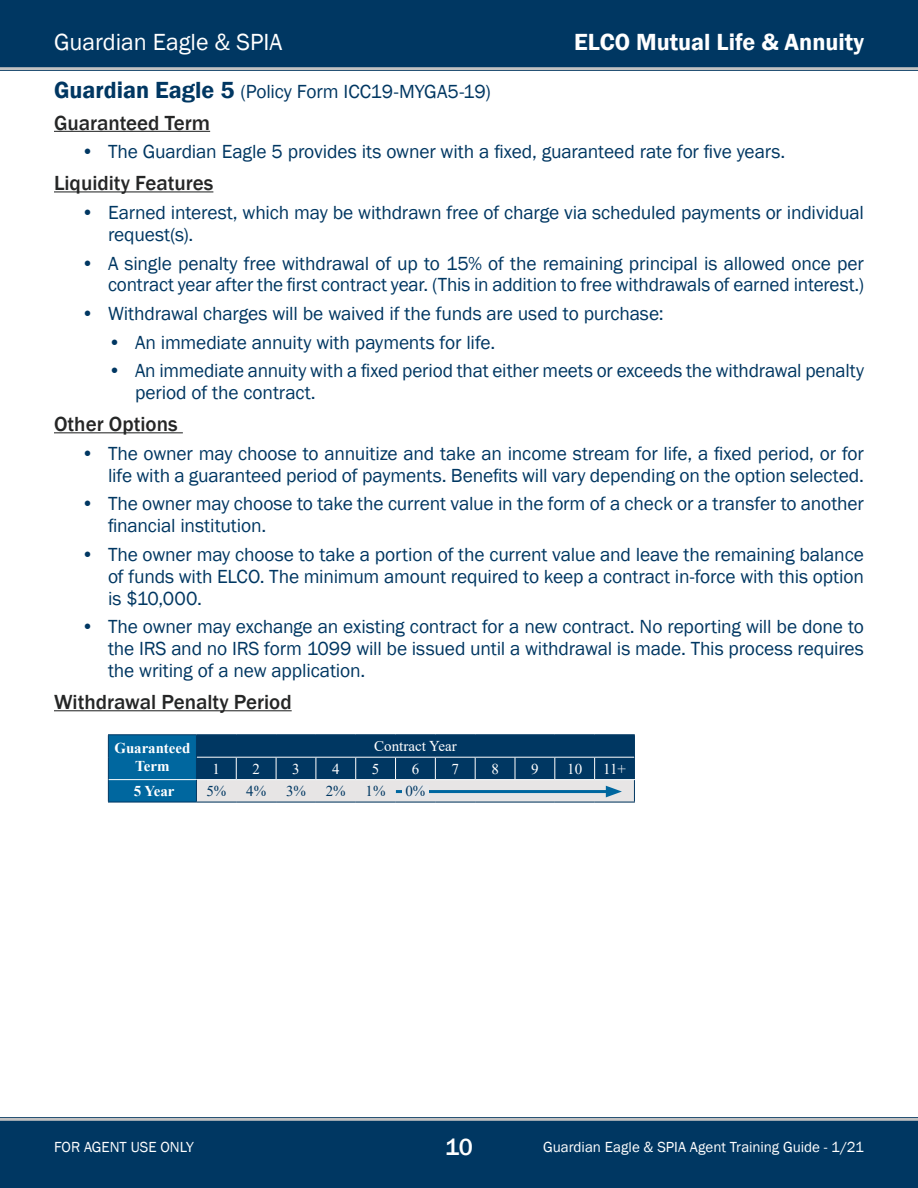
<style>
.page{position:relative;width:918px;height:1188px;background:#fff}
.page>*{position:absolute;margin:0;border:0;box-sizing:border-box;transform-origin:0 0}
.t1{font:600 24px "Franklin Gothic";color:#fff}
.t2{font:24px "Franklin Gothic";color:#fff}
.t3{font:500 24px "Franklin Gothic";color:#fff}
.H5_B{font:500 21px "Franklin Gothic";color:#252626}
.H4_B{font:19.5px/21.9px "Franklin Gothic";letter-spacing:-.01em;color:#003762}
.t4{font:15px "Franklin Gothic";color:#fff}
.Paragraph_1{font:15px "Times New Roman";color:#fff}
.Paragraph_1-2{font:700 15px/18px "Times New Roman";color:#fff;text-align:center}
.Paragraph_1-3{font:15px "Times New Roman";color:#003762}
.s1{font-weight:600;font-size:24px}
</style>
<div class="page">
<div style="left:0;top:1118px;width:918px;height:70px;background:#003762"></div>
<div style="left:0;top:0;width:918px;height:70px;background:#003762"></div>
<hr style="left:0;top:67px;width:918px;height:3px;background:#c1c1c1">
<hr style="left:0;top:1118px;width:918px;height:3px;background:#c1c1c1">
<hr style="left:54px;top:131px;width:156px;height:1px;background:#252626">
<hr style="left:54px;top:191px;width:159px;height:1px;background:#252626">
<hr style="left:54px;top:432px;width:129px;height:1px;background:#252626">
<hr style="left:54px;top:710px;width:238px;height:1px;background:#252626">
<hr style="left:196px;top:734px;width:40px;height:1px;background:#003762">
<hr style="left:236px;top:734px;width:40px;height:1px;background:#003762">
<hr style="left:276px;top:734px;width:40px;height:1px;background:#003762">
<hr style="left:316px;top:734px;width:40px;height:1px;background:#003762">
<hr style="left:356px;top:734px;width:40px;height:1px;background:#003762">
<hr style="left:396px;top:734px;width:39px;height:1px;background:#003762">
<hr style="left:435px;top:734px;width:40px;height:1px;background:#003762">
<hr style="left:475px;top:734px;width:40px;height:1px;background:#003762">
<hr style="left:515px;top:734px;width:40px;height:1px;background:#003762">
<hr style="left:555px;top:734px;width:40px;height:1px;background:#003762">
<hr style="left:595px;top:734px;width:40px;height:1px;background:#003762">
<hr style="left:108px;top:734px;width:88px;height:1px;background:#003762">
<hr style="left:196px;top:802px;width:40px;height:1px;background:#003762">
<hr style="left:236px;top:802px;width:40px;height:1px;background:#003762">
<hr style="left:276px;top:802px;width:40px;height:1px;background:#003762">
<hr style="left:316px;top:802px;width:40px;height:1px;background:#003762">
<hr style="left:356px;top:802px;width:40px;height:1px;background:#003762">
<hr style="left:396px;top:802px;width:39px;height:1px;background:#003762">
<hr style="left:435px;top:802px;width:40px;height:1px;background:#003762">
<hr style="left:475px;top:802px;width:40px;height:1px;background:#003762">
<hr style="left:515px;top:802px;width:40px;height:1px;background:#003762">
<hr style="left:555px;top:802px;width:40px;height:1px;background:#003762">
<hr style="left:595px;top:802px;width:40px;height:1px;background:#003762">
<svg style="left:108px;top:735px;width:527px;height:67px;background:#3f7091"></svg>
<hr style="left:108px;top:802px;width:88px;height:1px;background:#003762">
<div style="left:402px;top:786px;width:27px;height:13px;background:#e6e7e9"></div>
<p class="t2" style="left:54px;top:27px;width:230px">Guardian Eagle &amp; SPIA</p>
<p class="t1" style="left:574px;top:27px;width:291px">ELCO Mutual Life &amp; Annuity</p>
<p class="H4_B" style="left:54px;top:81px;width:438px"><span class="s1">Guardian Eagle 5</span> (Policy Form ICC19-MYGA5-19)</p>
<p class="H5_B" style="left:54px;top:110px;width:158px">Guaranteed Term</p>
<p class="H4_B" style="left:81px;top:141px;width:706px">• The Guardian Eagle 5 provides its owner with a fixed, guaranteed rate for five years.</p>
<p class="H5_B" style="left:54px;top:170px;width:161px">Liquidity Features</p>
<p class="H4_B" style="left:108px;top:202px;width:758px;text-indent:-27px">• Earned interest, which may be withdrawn free of charge via scheduled payments or individual request(s).</p>
<p class="H4_B" style="left:81px;top:253px;width:785px;text-align:right">• A single penalty free withdrawal of up to 15% of the remaining principal is allowed once per contract year after the first contract year. (This in addition to free withdrawals of earned interest.)</p>
<p class="H4_B" style="left:81px;top:303px;width:584px">• Withdrawal charges will be waived if the funds are used to purchase:</p>
<p class="H4_B" style="left:108px;top:332px;width:389px">• An immediate annuity with payments for life.</p>
<p class="H4_B" style="left:135px;top:360px;width:731px;text-indent:-27px">• An immediate annuity with a fixed period that either meets or exceeds the withdrawal penalty period of the contract.</p>
<p class="H5_B" style="left:54px;top:411px;width:125px">Other Options</p>
<p class="H4_B" style="left:81px;top:443px;width:784px;text-align:right">• The owner may choose to annuitize and take an income stream for life, a fixed period, or for life with a guaranteed period of payments. Benefits will vary depending on the option selected.</p>
<p class="H4_B" style="left:108px;top:493px;width:758px;text-indent:-27px">• The owner may choose to take the current value in the form of a check or a transfer to another financial institution.</p>
<p class="H4_B" style="left:108px;top:544px;width:757px;text-align:justify;text-indent:-27px">• The owner may choose to take a portion of the current value and leave the remaining balance of funds with ELCO. The minimum amount required to keep a contract in-force with this option is $10,000.</p>
<p class="H4_B" style="left:108px;top:616px;width:758px;text-align:justify;text-indent:-27px">• The owner may exchange an existing contract for a new contract. No reporting will be done to the IRS and no IRS form 1099 will be issued until a withdrawal is made. This process requires the writing of a new application.</p>
<p class="H5_B" style="left:54px;top:689px;width:239px">Withdrawal Penalty Period</p>
<p class="Paragraph_1-2" style="left:114px;top:739px;width:77px">Guaranteed<br>Term</p>
<p class="Paragraph_1" style="left:374px;top:736px;width:84px">Contract Year</p>
<p class="Paragraph_1" style="left:213px;top:758px;width:9px">1</p>
<p class="Paragraph_1" style="left:252px;top:758px;width:9px">2</p>
<p class="Paragraph_1" style="left:292px;top:758px;width:9px">3</p>
<p class="Paragraph_1" style="left:332px;top:758px;width:9px">4</p>
<p class="Paragraph_1" style="left:372px;top:758px;width:9px">5</p>
<p class="Paragraph_1" style="left:412px;top:758px;width:9px">6</p>
<p class="Paragraph_1" style="left:452px;top:758px;width:9px">7</p>
<p class="Paragraph_1" style="left:491px;top:758px;width:9px">8</p>
<p class="Paragraph_1" style="left:531px;top:758px;width:9px">9</p>
<p class="Paragraph_1" style="left:567px;top:758px;width:16px">10</p>
<p class="Paragraph_1" style="left:603px;top:758px;width:24px">11+</p>
<p class="Paragraph_1-2" style="left:134px;top:781px;width:42px">5 Year</p>
<p class="Paragraph_1-3" style="left:206px;top:780px;width:21px">5%</p>
<p class="Paragraph_1-3" style="left:246px;top:780px;width:21px">4%</p>
<p class="Paragraph_1-3" style="left:286px;top:780px;width:21px">3%</p>
<p class="Paragraph_1-3" style="left:326px;top:780px;width:21px">2%</p>
<p class="Paragraph_1-3" style="left:366px;top:780px;width:21px">1%</p>
<p class="Paragraph_1-3" style="left:405px;top:780px;width:21px">0%</p>
<p class="t4" style="left:54px;top:1138px;width:141px">FOR AGENT USE ONLY</p>
<p class="t3" style="left:445px;top:1132px;width:29px">10</p>
<p class="t4" style="left:543px;top:1138px;width:322px">Guardian Eagle &amp; SPIA Agent Training Guide - 1/21</p>
</div>
